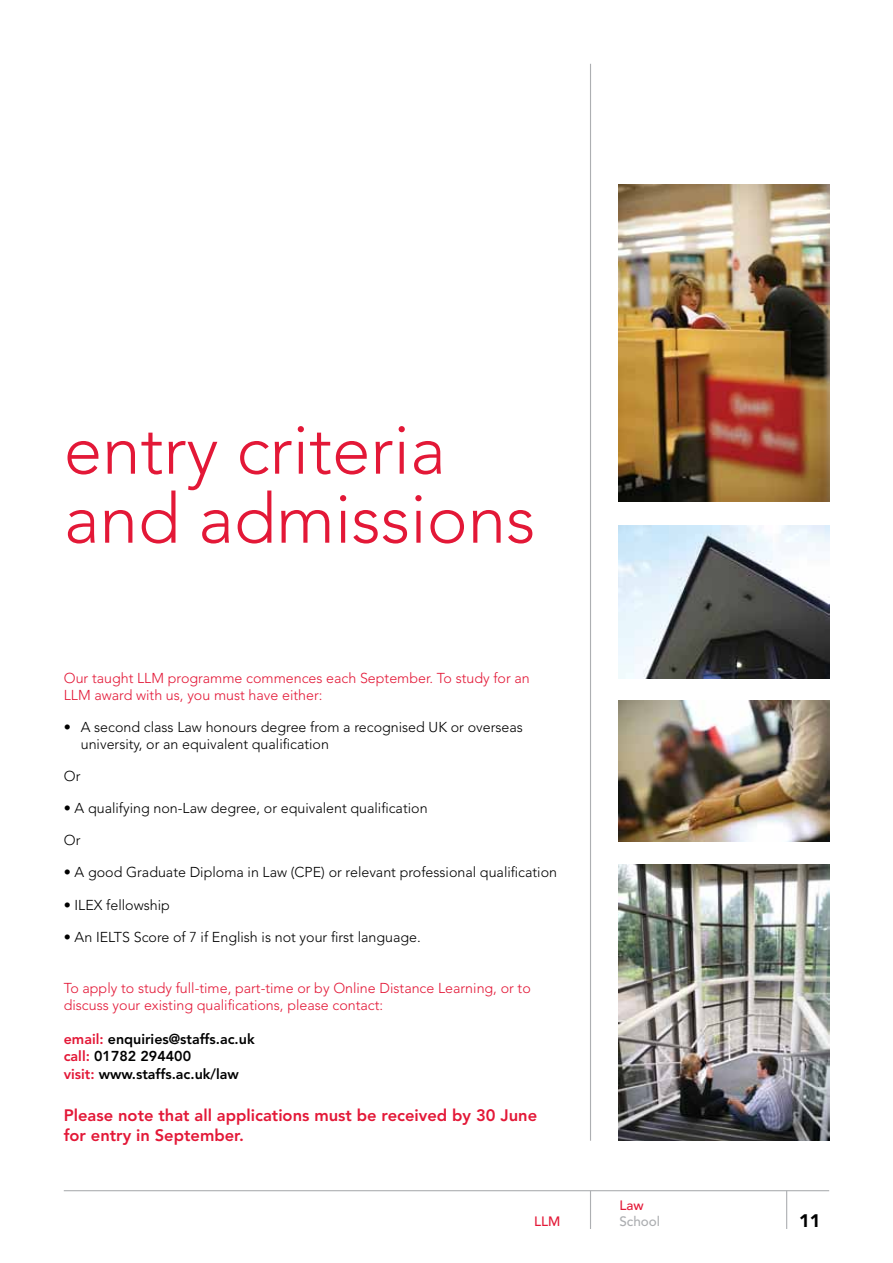
<style>
.page{position:relative;width:893px;height:1263px;background:#fff}
.page>*{position:absolute;margin:0;border:0;box-sizing:border-box;transform-origin:0 0}
.t1{font:300 69px/69px "Avenir";color:#e31837}
.t2{font:900 18px "Avenir";color:#000}
.t3{font:800 16.5px/19.8px "Avenir";color:#e31837}
.t4{font:300 14.25px/17.1px "Avenir";color:#000}
.t5{font:300 14.25px/17.1px "Avenir";color:#e31837}
.t6{font:800 14.25px/17.1px "Avenir";color:#000}
.t7{font:500 13.5px "Avenir";color:#e31837}
.t8{font:500 13.5px "Avenir";color:#adafb2}
.s1{color:#e31837}
</style>
<div class="page">
<hr style="left:64px;top:1190px;width:765px;height:1px;background:#adafb2">
<hr style="left:590px;top:1191px;width:1px;height:38px;background:#adafb2">
<hr style="left:590px;top:64px;width:1px;height:1077px;background:#adafb2">
<hr style="left:786px;top:1191px;width:1px;height:38px;background:#adafb2">
<img style="left:619px;top:525px;width:210px;height:153px">
<img style="left:619px;top:701px;width:210px;height:140px">
<img style="left:619px;top:864px;width:210px;height:277px">
<img style="left:619px;top:185px;width:210px;height:317px">
<h1 class="t1" style="left:64px;top:415px;width:473px">entry criteria and admissions</h1>
<p class="t5" style="left:64px;top:669px;width:468px">Our taught LLM programme commences each September. To study for an<br>LLM award with us, you must have either:</p>
<p class="t4" style="left:81px;top:718px;width:444px;text-indent:-17px">• A second class Law honours degree from a recognised UK or overseas university, or an equivalent qualification</p>
<p class="t4" style="left:64px;top:768px;width:18px">Or</p>
<p class="t4" style="left:64px;top:800px;width:365px">• A qualifying non-Law degree, or equivalent qualification</p>
<p class="t4" style="left:64px;top:832px;width:18px">Or</p>
<p class="t4" style="left:64px;top:864px;width:495px">• A good Graduate Diploma in Law (CPE) or relevant professional qualification</p>
<p class="t4" style="left:64px;top:896px;width:108px">• ILEX fellowship</p>
<p class="t4" style="left:64px;top:928px;width:359px">• An IELTS Score of 7 if English is not your first language.</p>
<p class="t5" style="left:64px;top:979px;width:469px">To apply to study full-time, part-time or by Online Distance Learning, or to discuss your existing qualifications, please contact:</p>
<p class="t6" style="left:64px;top:1031px;width:192px"><span class="s1">email:</span> enquiries@staffs.ac.uk <span class="s1">call:</span> 01782 294400<br><span class="s1">visit:</span> www.staffs.ac.uk/law</p>
<p class="t3" style="left:64px;top:1105px;width:475px">Please note that all applications must be received by 30 June for entry in September.</p>
<p class="t7" style="left:619px;top:1197px;width:26px">Law</p>
<p class="t7" style="left:534px;top:1213px;width:28px">LLM</p>
<p class="t8" style="left:619px;top:1213px;width:42px">School</p>
<p class="t2" style="left:799px;top:1210px;width:23px">11</p>
</div>
